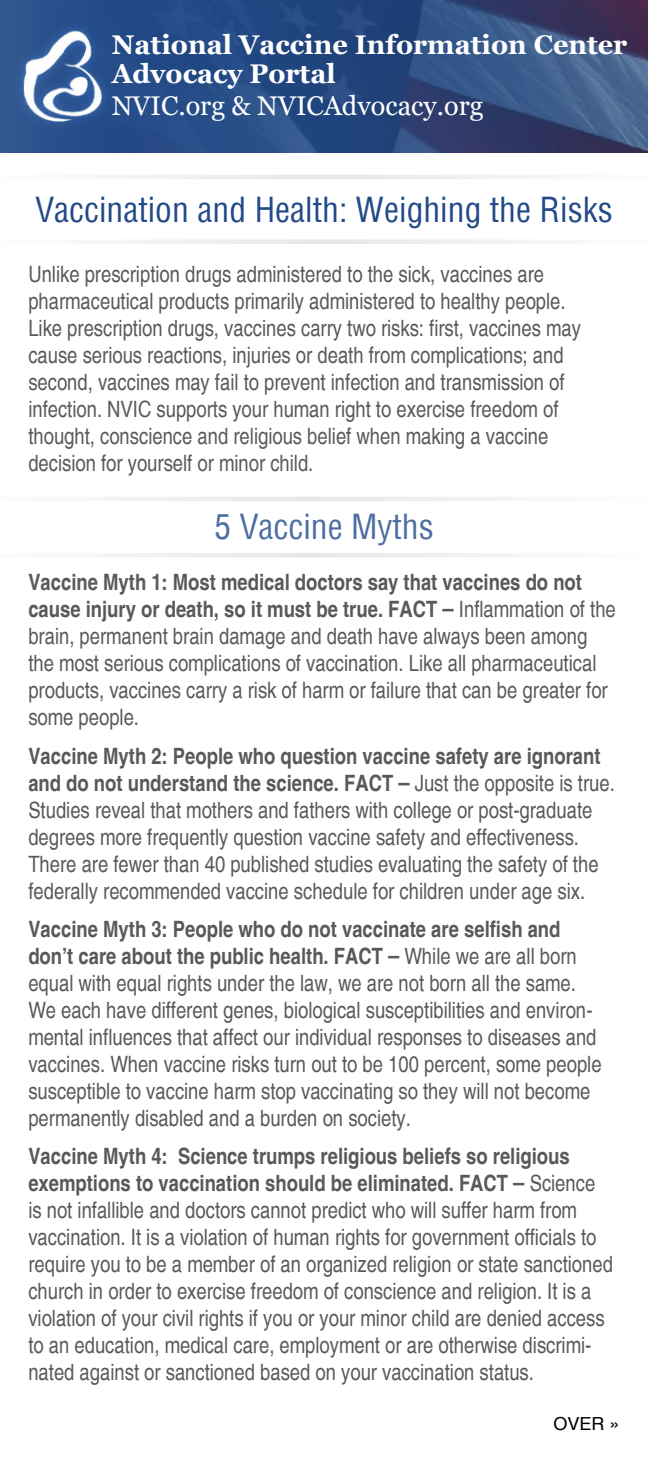
<style>
.page{position:relative;width:648px;height:1458px;background:#fff}
.page>*{position:absolute;margin:0;border:0;box-sizing:border-box;transform-origin:0 0}
.t1{font:condensed 33.75px "Helvetica";color:#224a88}
.t2{font:condensed 33.75px "Helvetica";color:#4e6ea1}
.t3{font:700 27px/29.2px "Georgia";color:#fff}
.t4{font:27px "Georgia";color:#fff}
.t5{font:condensed 22.5px/27px "Helvetica";color:#58595b}
.t6{font:18px "Helvetica";color:#000}
.s1{font-weight:700}
</style>
<div class="page">
<svg style="left:0;top:0;width:648px;height:152px;background:#2d4b7f"></svg>
<svg style="left:120px;top:175px;width:414px;height:69px"></svg>
<div style="left:12px;top:19px;width:101px;height:115px;background:#29508c"></div>
<img style="left:21px;top:28px;width:82px;height:95px">
<svg style="left:101px;top:497px;width:414px;height:60px"></svg>
<p class="t3" style="left:112px;top:30px;width:517px">National Vaccine Information Center<br>Advocacy Portal</p>
<p class="t4" style="left:112px;top:89px;width:373px">NVIC.org &amp; NVICAdvocacy.org</p>
<h1 class="t1" style="left:35px;top:188px;width:579px">Vaccination and Health: Weighing the Risks</h1>
<p class="t5" style="left:28px;top:261px;width:554px">Unlike prescription drugs administered to the sick, vaccines are pharmaceutical products primarily administered to healthy people.<br>Like prescription drugs, vaccines carry two risks: first, vaccines may cause serious reactions, injuries or death from complications; and second, vaccines may fail to prevent infection and transmission of infection. NVIC supports your human right to exercise freedom of thought, conscience and religious belief when making a vaccine decision for yourself or minor child.</p>
<h1 class="t2" style="left:214px;top:504px;width:221px">5 Vaccine Myths</h1>
<p class="t5" style="left:28px;top:569px;width:589px"><span class="s1">Vaccine Myth 1: Most medical doctors say that vaccines do not cause injury or death, so it must be true. FACT</span> <span class="s1">–</span> Inflammation of the brain, permanent brain damage and death have always been among the most serious complications of vaccination. Like all pharmaceutical products, vaccines carry a risk of harm or failure that can be greater for some people.</p>
<p class="t5" style="left:28px;top:742px;width:588px"><span class="s1">Vaccine Myth 2: People who question vaccine safety are ignorant and do not understand the science. FACT</span> <span class="s1">–</span> Just the opposite is true.<br>Studies reveal that mothers and fathers with college or post-graduate degrees more frequently question vaccine safety and effectiveness.<br>There are fewer than 40 published studies evaluating the safety of the federally recommended vaccine schedule for children under age six.</p>
<p class="t5" style="left:28px;top:915px;width:575px"><span class="s1">Vaccine Myth 3: People who do not vaccinate are selfish and don’t care about the public health. FACT</span> <span class="s1">–</span> While we are all born equal with equal rights under the law, we are not born all the same.<br>We each have different genes, biological susceptibilities and environ&shy;mental influences that affect our individual responses to diseases and vaccines. When vaccine risks turn out to be 100 percent, some people susceptible to vaccine harm stop vaccinating so they will not become permanently disabled and a burden on society.</p>
<p class="t5" style="left:28px;top:1143px;width:586px"><span class="s1">Vaccine Myth 4: Science trumps religious beliefs so religious exemptions to vaccination should be eliminated. FACT</span> <span class="s1">–</span> Science is not infallible and doctors cannot predict who will suffer harm from vaccination. It is a violation of human rights for government officials to require you to be a member of an organized religion or state sanctioned church in order to exercise freedom of conscience and religion. It is a violation of your civil rights if you or your minor child are denied access to an education, medical care, employment or are otherwise discrimi&shy;nated against or sanctioned based on your vaccination status.</p>
<p class="t6" style="left:554px;top:1414px;width:68px">OVER »</p>
</div>
